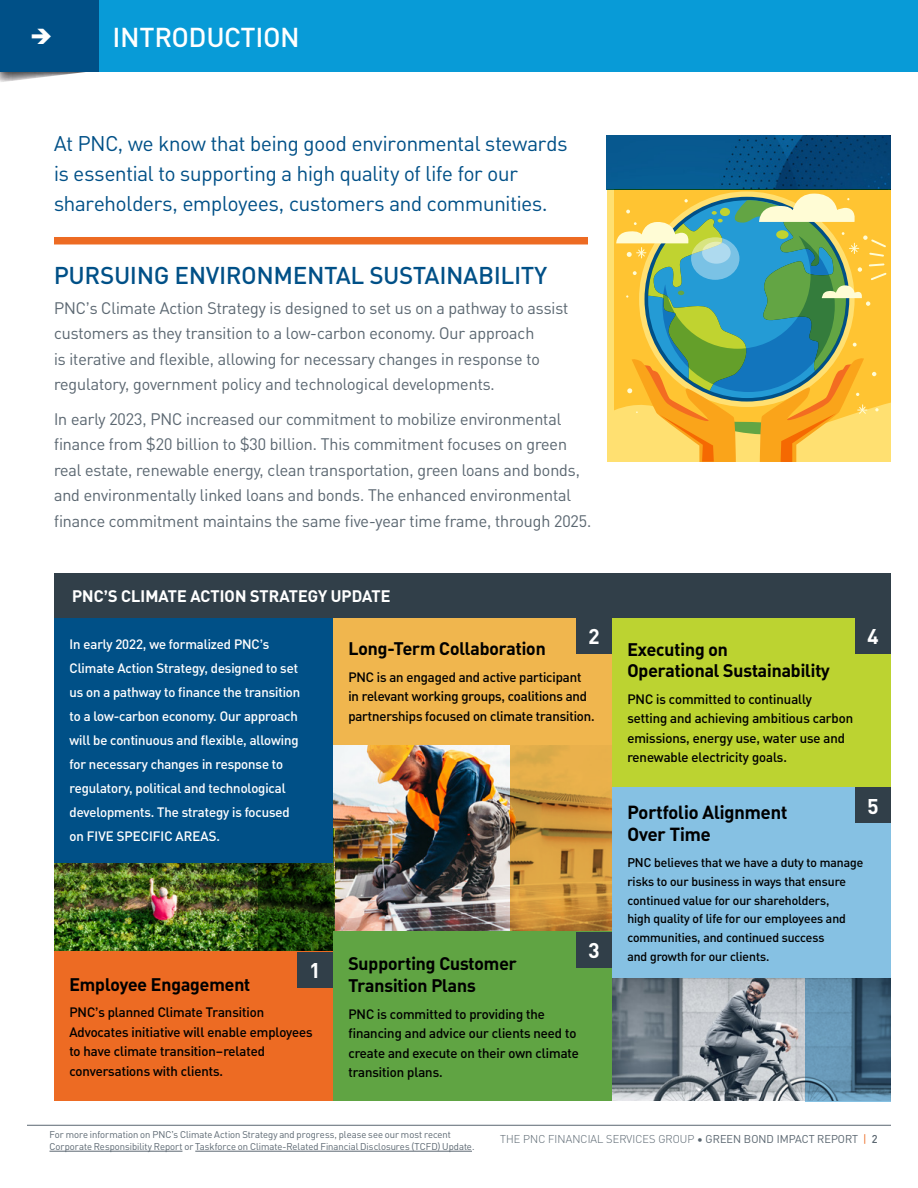
<style>
.page{position:relative;width:918px;height:1188px;background:#fff}
.page>*{position:absolute;margin:0;border:0;box-sizing:border-box;transform-origin:0 0}
.Paragraph_Style_1{font:500 27px "PNC Brand";letter-spacing:.01em;color:#fff}
.t1{font:500 24px "PNC Brand";letter-spacing:.01em;color:#005087}
.t2{font:21px/30px "PNC Brand";letter-spacing:-.005em;color:#005087}
.Body_Copy_First_Para{font:700 21px "PNC Brand";color:#fff}
.Body_Copy_First_Para-2{font:700 18.75px/22.2px "PNC Brand";color:#000}
.Body_Copy_First_Para-3{font:700 18px/22.5px "PNC Brand";color:#000}
.t3{font:16.5px/25.5px "PNC Brand";color:#5b6771}
.Body_Copy{font:700 16.5px "PNC Brand";letter-spacing:.01em;color:#fff}
.Body_Copy_First_Para-4{font:500 13.5px/19.5px "PNC Brand";color:#000}
.Body{font:500 13.5px/24px "PNC Brand";letter-spacing:-.005em;color:#fff}
.t4{font:500 12.45px/18.8px "PNC Brand";color:#000}
.t5{font:300 11.25px "PNC Brand";letter-spacing:.01em;color:#5b6771}
.t6{font:9.75px/12px "PNC Brand";letter-spacing:.005em;color:#5b6771}
.s1{font-weight:400}
.s2{font-weight:400;color:#ed6b23}
.s3{font-weight:500}
</style>
<div class="page">
<hr style="left:27px;top:1125px;width:864px;height:1px;background:#5b6771">
<img style="left:0;top:72px;width:85px;height:10px">
<div style="left:0;top:0;width:99px;height:72px;background:#005087"></div>
<div style="left:99px;top:0;width:819px;height:72px;background:#089bd7"></div>
<div style="left:54px;top:237px;width:534px;height:7px;background:#ed6b23"></div>
<img style="left:607px;top:135px;width:284px;height:54px">
<svg style="left:609px;top:193px;width:282px;height:268px;background:#afb469"></svg>
<img style="left:612px;top:978px;width:194px;height:123px">
<svg style="left:806px;top:978px;width:85px;height:124px;background:#527c98"></svg>
<img style="left:333px;top:744px;width:178px;height:188px">
<svg style="left:511px;top:744px;width:101px;height:188px;background:#cc963e"></svg>
<img style="left:54px;top:862px;width:204px;height:90px">
<svg style="left:258px;top:828px;width:76px;height:124px;background:#1d3c09"></svg>
<div style="left:54px;top:573px;width:837px;height:45px;background:#313f49"></div>
<div style="left:54px;top:618px;width:279px;height:244px;background:#005087"></div>
<div style="left:54px;top:952px;width:279px;height:149px;background:#ed6b23"></div>
<div style="left:297px;top:952px;width:36px;height:36px;background:#313f49"></div>
<div style="left:333px;top:932px;width:279px;height:169px;background:#60a443"></div>
<div style="left:576px;top:932px;width:36px;height:36px;background:#313f49"></div>
<div style="left:612px;top:618px;width:279px;height:171px;background:#bcd331"></div>
<div style="left:855px;top:618px;width:36px;height:36px;background:#313f49"></div>
<div style="left:612px;top:788px;width:279px;height:190px;background:#86c1e3"></div>
<div style="left:855px;top:788px;width:36px;height:36px;background:#313f49"></div>
<div style="left:333px;top:618px;width:279px;height:126px;background:#f0b64e"></div>
<div style="left:576px;top:618px;width:36px;height:36px;background:#313f49"></div>
<hr style="left:50px;top:1151px;width:132px;height:1px;background:#5b6771">
<hr style="left:195px;top:1151px;width:277px;height:1px;background:#5b6771">
<p class="Paragraph_Style_1" style="left:113px;top:20px;width:188px">INTRODUCTION</p>
<p class="t2" style="left:54px;top:128px;width:515px">At PNC, we know that being good environmental stewards is essential to supporting a high quality of life for our shareholders, employees, customers and communities.</p>
<p class="t1" style="left:54px;top:259px;width:495px">PURSUING ENVIRONMENTAL SUSTAINABILITY</p>
<p class="t3" style="left:54px;top:295px;width:516px">PNC’s Climate Action Strategy is designed to set us on a pathway to assist customers as they transition to a low-carbon economy. Our approach<br>is iterative and flexible, allowing for necessary changes in response to regulatory, government policy and technological developments.</p>
<p class="t3" style="left:54px;top:406px;width:539px">In early 2023, PNC increased our commitment to mobilize environmental finance from $20 billion to $30 billion. This commitment focuses on green real estate, renewable energy, clean transportation, green loans and bonds, and environmentally linked loans and bonds. The enhanced environmental finance commitment maintains the same five-year time frame, through 2025.</p>
<p class="Body_Copy" style="left:72px;top:585px;width:320px">PNC’S CLIMATE ACTION STRATEGY UPDATE</p>
<p class="Body" style="left:70px;top:632px;width:232px">In early 2022, we formalized PNC’s Climate Action Strategy, designed to set us on a pathway to finance the transition to a low-carbon economy. Our approach will be continuous and flexible, allowing for necessary changes in response to regulatory, political and technological developments. The strategy is focused on FIVE SPECIFIC AREAS.</p>
<p class="Body_Copy_First_Para" style="left:588px;top:623px;width:13px">2</p>
<p class="Body_Copy_First_Para-3" style="left:348px;top:637px;width:199px">Long-Term Collaboration</p>
<p class="Body_Copy_First_Para-4" style="left:348px;top:667px;width:248px">PNC is an engaged and active participant in relevant working groups, coalitions and partnerships focused on climate transition.</p>
<p class="Body_Copy_First_Para" style="left:309px;top:956px;width:13px">1</p>
<p class="Body_Copy_First_Para-3" style="left:348px;top:951px;width:170px">Supporting Customer<br>Transition Plans</p>
<p class="Body_Copy_First_Para-4" style="left:348px;top:1003px;width:232px">PNC is committed to providing the financing and advice our clients need to create and execute on their own climate transition plans.</p>
<p class="Body_Copy_First_Para-3" style="left:69px;top:972px;width:182px">Employee Engagement</p>
<p class="Body_Copy_First_Para-4" style="left:69px;top:1002px;width:245px">PNC’s planned Climate Transition Advocates initiative will enable employees to have climate transition–related conversations with clients.</p>
<p class="Body_Copy_First_Para" style="left:588px;top:936px;width:13px">3</p>
<p class="Body_Copy_First_Para-3" style="left:627px;top:639px;width:204px;line-height:21px">Executing on<br>Operational Sustainability</p>
<p class="Body_Copy_First_Para-4" style="left:627px;top:689px;width:227px">PNC is committed to continually setting and achieving ambitious carbon emissions, energy use, water use and renewable electricity goals.</p>
<p class="Body_Copy_First_Para" style="left:867px;top:623px;width:13px">4</p>
<p class="Body_Copy_First_Para" style="left:867px;top:792px;width:13px">5</p>
<p class="Body_Copy_First_Para-2" style="left:627px;top:800px;width:161px">Portfolio Alignment<br>Over Time</p>
<p class="t4" style="left:627px;top:853px;width:237px">PNC believes that we have a duty to manage risks to our business in ways that ensure continued value for our shareholders,<br>high quality of life for our employees and communities, and continued success<br>and growth for our clients.</p>
<p class="t6" style="left:50px;top:1128px;width:426px">For more information on PNC’s Climate Action Strategy and progress, please see our most recent<br>Corporate Responsibility Report or Taskforce on Climate-Related Financial Disclosures (TCFD) Update.</p>
<p class="t5" style="left:500px;top:1132px;width:379px">THE PNC FINANCIAL SERVICES GROUP <span class="s1">• GREEN BOND IMPACT REPORT</span> <span class="s2">|</span> <span class="s3">2</span></p>
</div>
